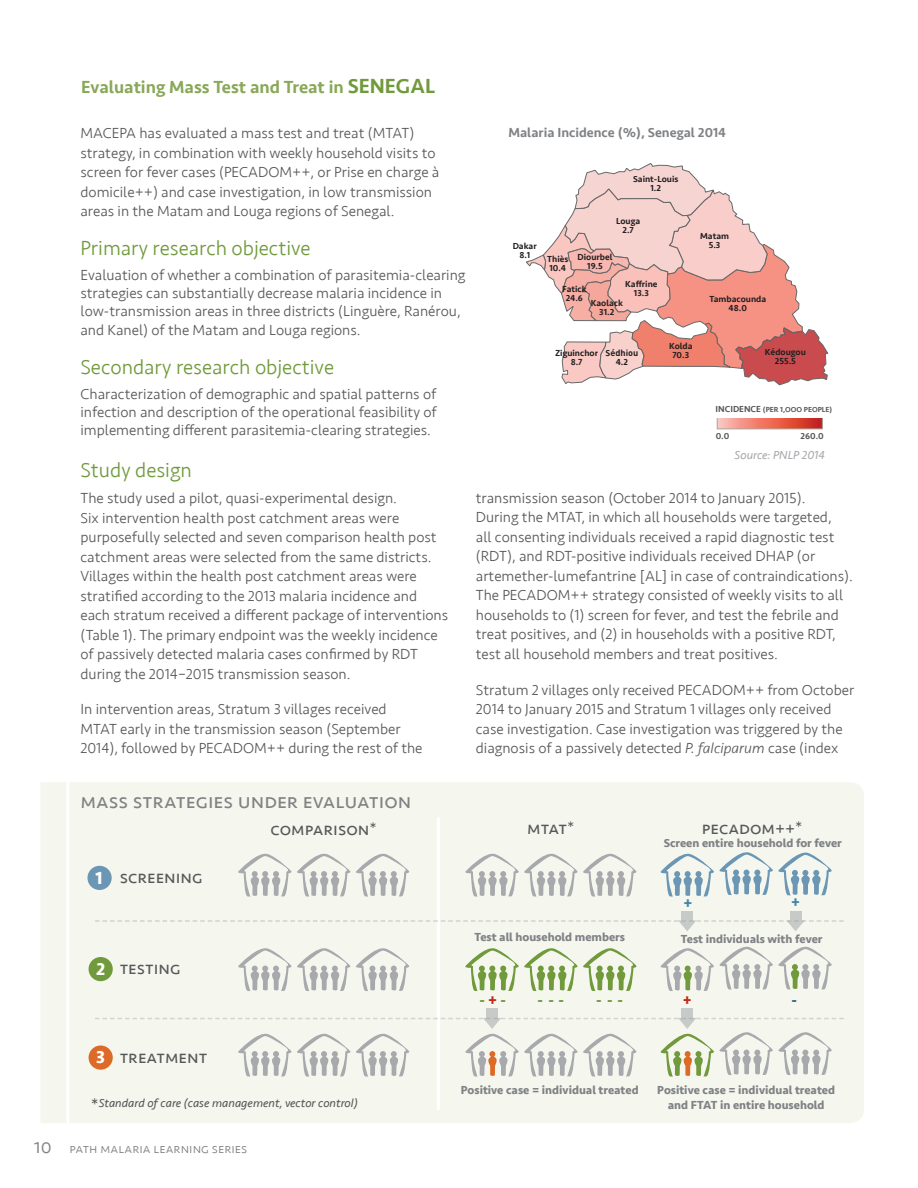
<style>
.page{position:relative;width:918px;height:1188px;background:#fff}
.page>*{position:absolute;margin:0;border:0;box-sizing:border-box;transform-origin:0 0}
.t1{font:300 21px "Seravek";color:#709a3b}
.t2{font:21px "Seravek";color:#808285}
.t3{font:18px "Seravek";color:#57585a}
.t4{font:500 18px "Seravek";color:#89a859}
.t5{font:700 18px "Seravek";color:#fff}
.t6{font:300 15px/19.5px "Seravek";color:#57585a}
.t7{font:700 15px "Seravek";color:#709a3b}
.t8{font:700 15px "Seravek";color:#4585a8}
.t9{font:700 15px "Seravek";color:#c02d19}
.t10{font:700 15px "Seravek";color:#2d6c91}
.t11{font:500 13.5px "Seravek";color:#808285}
.t12{font:300 13.5px "Seravek";color:#808285}
.t13{font:12.9px "Trebuchet MS 0 75";color:#545554}
.t14{font:700 12px/14.4px "Seravek";color:#808285;text-align:center}
.t15{font:italic 12px "Seravek";color:#57585a}
.t16{font:italic 12px "Seravek";color:#a8a9ad}
.t17{font:9.6px "Arial 0 50";color:#545554}
.t18{font:9.6px "Arial 0 75";color:#545554}
.t19{font:500 9px/9px "Seravek";color:#231f20;text-align:center}
.t20{font:500 9px "Seravek";color:#57585a}
.t21{font:700 9px "DINOT";color:#231f20}
.t22{font:8.85px "Arial 0 50";color:#545554}
.t23{font:500 7.5px "Seravek";color:#57585a}
.s1{font-size:21px;color:#709a3b}
.s2{font-family:"Seravek";font-weight:500}
.s3{font-family:"DINOT";font-weight:700}
.s4{font-size:9px}
.s5{font-style:italic}
.s6{font-size:16.5px}
.s7{font-weight:700;color:#fff}
.s8{font-style:normal;font-size:19.5px}
.s9{font-size:21px}
.s10{color:#c02d19}
</style>
<div class="page">
<div style="left:41px;top:782px;width:823px;height:341px;background:#f5f7ef"></div>
<hr style="left:66px;top:758px;width:3px;height:377px;background:#fff">
<hr style="left:437px;top:817px;width:3px;height:293px;background:#fff">
<svg style="left:659px;top:943px;width:174px;height:49px"></svg>
<svg style="left:236px;top:945px;width:174px;height:47px"></svg>
<svg style="left:463px;top:945px;width:174px;height:47px"></svg>
<svg style="left:236px;top:850px;width:174px;height:47px"></svg>
<svg style="left:463px;top:850px;width:174px;height:47px"></svg>
<svg style="left:659px;top:849px;width:174px;height:48px"></svg>
<svg style="left:526px;top:163px;width:302px;height:223px"></svg>
<svg style="left:716px;top:418px;width:107px;height:12px"></svg>
<svg style="left:719px;top:418px;width:102px;height:9px"></svg>
<div style="left:717px;top:416px;width:106px;height:13px;border:1px solid #aca89a"></div>
<div style="left:696px;top:403px;width:156px;height:15px;background:#fff"></div>
<div style="left:89px;top:957px;width:24px;height:24px;background:#709a3b;border-radius:50%"></div>
<div style="left:87px;top:866px;width:25px;height:24px;background:#6b97b5;border-radius:50%"></div>
<div style="left:89px;top:1046px;width:24px;height:24px;background:#de6a27;border-radius:50%"></div>
<div style="left:486px;top:1008px;width:12px;height:13px;background:#c8cac7"></div>
<div style="left:682px;top:1008px;width:11px;height:13px;background:#c8cac7"></div>
<svg style="left:95px;top:1018px;width:749px;height:59px"></svg>
<div style="left:682px;top:911px;width:11px;height:12px;background:#c8cac7"></div>
<div style="left:790px;top:911px;width:11px;height:12px;background:#c8cac7"></div>
<svg style="left:95px;top:920px;width:749px;height:11px"></svg>
<p class="t4" style="left:81px;top:76px;width:356px">Evaluating Mass Test and Treat in <span class="s1">SENEGAL</span></p>
<p class="t6" style="left:81px;top:124px;width:360px">MACEPA has evaluated a mass test and treat (MTAT) strategy, in combination with weekly household visits to screen for fever cases (PECADOM++, or Prise en charge à domicile++) and case investigation, in low transmission areas in the Matam and Louga regions of Senegal.</p>
<h1 class="t1" style="left:81px;top:236px;width:232px">Primary research objective</h1>
<p class="t6" style="left:81px;top:266px;width:387px;line-height:18px">Evaluation of whether a combination of parasitemia-clearing strategies can substantially decrease malaria incidence in low-transmission areas in three districts (Linguère, Ranérou,</p>
<p class="t6" style="left:81px;top:321px;width:282px">and Kanel) of the Matam and Louga regions.</p>
<h1 class="t1" style="left:81px;top:355px;width:255px">Secondary research objective</h1>
<p class="t6" style="left:81px;top:385px;width:358px;line-height:18px;text-align:justify">Characterization of demographic and spatial patterns of infection and description of the operational feasibility of implementing different parasitemia-clearing strategies.</p>
<p class="t13" style="left:237px;top:381px;width:77px">All countries</p>
<p class="t11" style="left:508px;top:124px;width:219px">Malaria Incidence (%), Senegal 2014</p>
<p class="t19" style="left:513px;top:242px;width:26px">Dakar<br>8.1</p>
<p class="t19" style="left:633px;top:175px;width:47px">Saint-Louis<br>1.2</p>
<p class="t19" style="left:547px;top:254px;width:23px;text-align:left">Thiès<br>10.4</p>
<p class="t19" style="left:616px;top:216px;width:26px">Louga<br>2.7</p>
<p class="t19" style="left:577px;top:253px;width:37px">Diourbel<br>19.5</p>
<p class="t19" style="left:625px;top:279px;width:34px">Kaffrine<br>13.3</p>
<p class="t19" style="left:562px;top:285px;width:26px">Fatick<br>24.6</p>
<p class="t19" style="left:591px;top:299px;width:34px">Kaolack<br>31.2</p>
<p class="t21" style="left:606px;top:347px;width:34px"><span class="s2">S</span>édhiou</p>
<p class="t19" style="left:616px;top:358px;width:14px">4.2</p>
<p class="t19" style="left:555px;top:349px;width:45px">Ziguinchor<br>8.7</p>
<p class="t19" style="left:700px;top:232px;width:30px">Matam<br>5.3</p>
<p class="t19" style="left:669px;top:342px;width:25px">Kolda<br>70.3</p>
<p class="t19" style="left:709px;top:295px;width:58px">Tambacounda<br>48.0</p>
<p class="t19" style="left:765px;top:347px;width:43px">K<span class="s3">é</span>dougou<br>255.5</p>
<p class="t23" style="left:716px;top:405px;width:118px"><span class="s4">INCIDENCE</span> (PER 1,OOO PEOPLE)</p>
<p class="t20" style="left:716px;top:431px;width:15px">0.0</p>
<p class="t20" style="left:801px;top:431px;width:25px">260.0</p>
<p class="t16" style="left:735px;top:445px;width:92px">Source: PNLP 2014</p>
<p class="t18" style="left:714px;top:403px;width:22px">MPP</p>
<p class="t22" style="left:717px;top:429px;width:28px">0.0060</p>
<p class="t22" style="left:796px;top:429px;width:28px">0.5100</p>
<h1 class="t1" style="left:81px;top:458px;width:113px">Study design</h1>
<p class="t6" style="left:81px;top:489px;width:369px">The study used a pilot, quasi-experimental design.<br>Six intervention health post catchment areas were purposefully selected and seven comparison health post catchment areas were selected from the same districts.<br>Villages within the health post catchment areas were stratified according to the 2013 malaria incidence and each stratum received a different package of interventions (Table 1). The primary endpoint was the weekly incidence of passively detected malaria cases confirmed by RDT during the 2014–2015 transmission season.</p>
<p class="t6" style="left:81px;top:700px;width:344px">In intervention areas, Stratum 3 villages received<br>MTAT early in the transmission season (September<br>2014), followed by PECADOM++ during the rest of the</p>
<p class="t6" style="left:476px;top:488px;width:379px">transmission season (October 2014 to January 2015).<br>During the MTAT, in which all households were targeted,<br>all consenting individuals received a rapid diagnostic test (RDT), and RDT-positive individuals received DHAP (or artemether-lumefantrine [AL] in case of contraindications).<br>The PECADOM++ strategy consisted of weekly visits to all households to (1) screen for fever, and test the febrile and treat positives, and (2) in households with a positive RDT, test all household members and treat positives.</p>
<p class="t6" style="left:476px;top:680px;width:380px">Stratum 2 villages only received PECADOM++ from October 2014 to January 2015 and Stratum 1 villages only received case investigation. Case investigation was triggered by the diagnosis of a passively detected <span class="s5">P. falciparum</span> case (index</p>
<p class="t17" style="left:237px;top:741px;width:469px">Map based on Longitude (generated) and Latitude (generated). Color shows sum of MPP. Details are shown</p>
<h1 class="t2" style="left:81px;top:784px;width:332px">mass strategies under evaluation</h1>
<p class="t3" style="left:271px;top:815px;width:108px">comparison*</p>
<p class="t3" style="left:527px;top:814px;width:49px">mtat*</p>
<p class="t3" style="left:702px;top:814px;width:102px">pecadom<span class="s6">++</span>*</p>
<p class="t5" style="left:96px;top:863px;width:9px">1</p>
<p class="t3" style="left:120px;top:863px;width:85px">screening</p>
<p class="t5" style="left:96px;top:955px;width:11px">2</p>
<p class="t3" style="left:120px;top:954px;width:63px">testing</p>
<p class="t3" style="left:96px;top:1043px;width:113px"><span class="s7">3</span> treatment</p>
<p class="t15" style="left:91px;top:1094px;width:269px"><span class="s8">*</span>Standard of care (case management, vector control)</p>
<p class="t12" style="left:34px;top:1141px;width:215px"><span class="s9">10</span> path malaria learning series</p>
<p class="t14" style="left:664px;top:836px;width:180px">Screen entire household for fever</p>
<p class="t14" style="left:474px;top:930px;width:152px">Test all household members</p>
<p class="t8" style="left:683px;top:891px;width:10px">+</p>
<p class="t8" style="left:791px;top:890px;width:10px">+</p>
<p class="t14" style="left:681px;top:931px;width:143px">Test individuals with fever</p>
<p class="t7" style="left:479px;top:988px;width:28px">-<span class="s10">+</span>-</p>
<p class="t7" style="left:537px;top:988px;width:28px">---</p>
<p class="t7" style="left:596px;top:988px;width:28px">---</p>
<p class="t9" style="left:683px;top:988px;width:10px">+</p>
<p class="t10" style="left:792px;top:988px;width:7px">-</p>
<p class="t14" style="left:461px;top:1083px;width:179px">Positive case = individual treated</p>
<p class="t14" style="left:657px;top:1083px;width:179px">Positive case = individual treated and FTAT in entire household</p>
</div>
